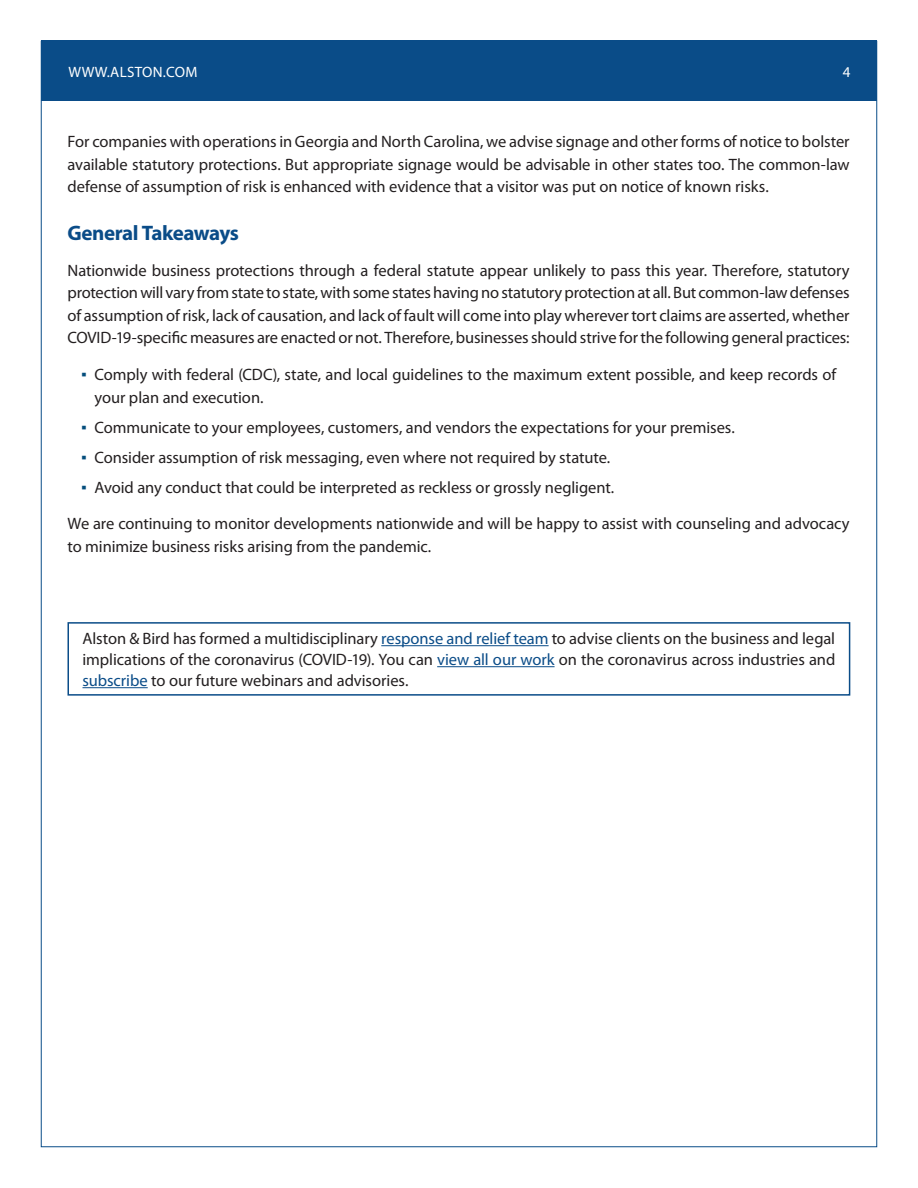
<style>
.page{position:relative;width:918px;height:1188px;background:#fff}
.page>*{position:absolute;margin:0;border:0;box-sizing:border-box;transform-origin:0 0}
.t1{font:700 21px "Myriad Pro";letter-spacing:-.025em;color:#0a4c88}
.t2{font:16.5px/22.5px "Myriad Pro";letter-spacing:-.005em;color:#231f20;text-align:justify}
.t3{font:15px "Myriad Pro";letter-spacing:.02em;color:#fff}
.s1{font-family:"Times New Roman";color:#044d7c}
.s2{color:#0a4c88}
</style>
<div class="page">
<div style="left:41px;top:40px;width:835px;height:61px;background:#0a4c88"></div>
<hr style="left:381px;top:645px;width:168px;height:1px;background:#0a4c88">
<hr style="left:437px;top:666px;width:118px;height:1px;background:#0a4c88">
<hr style="left:82px;top:687px;width:66px;height:1px;background:#0a4c88">
<div style="left:68px;top:622px;width:782px;height:74px;border:2px solid #0a4c88"></div>
<p class="t3" style="left:68px;top:62px;width:130px">WWW.ALSTON.COM</p>
<p class="t3" style="left:843px;top:62px;width:9px">4</p>
<p class="t2" style="left:68px;top:130px;width:784px">For companies with operations in Georgia and North Carolina, we advise signage and other forms of notice to bolster available statutory protections. But appropriate signage would be advisable in other states too. The common-law defense of assumption of risk is enhanced with evidence that a visitor was put on notice of known risks.</p>
<p class="t1" style="left:68px;top:219px;width:173px">General Takeaways</p>
<p class="t2" style="left:68px;top:259px;width:784px">Nationwide business protections through a federal statute appear unlikely to pass this year. Therefore, statutory protection will vary from state to state, with some states having no statutory protection at all. But common-law defenses of assumption of risk, lack of causation, and lack of fault will come into play wherever tort claims are asserted, whether COVID-19-specific measures are enacted or not. Therefore, businesses should strive for the following general practices:</p>
<p class="t2" style="left:95px;top:362px;width:743px;line-height:23.2px;text-indent:-13px"><span class="s1">▪</span> Comply with federal (CDC), state, and local guidelines to the maximum extent possible, and keep records of your plan and execution.</p>
<p class="t2" style="left:81px;top:416px;width:655px"><span class="s1">▪</span> Communicate to your employees, customers, and vendors the expectations for your premises.</p>
<p class="t2" style="left:81px;top:446px;width:531px"><span class="s1">▪</span> Consider assumption of risk messaging, even where not required by statute.</p>
<p class="t2" style="left:68px;top:469px;width:784px;line-height:36px;text-indent:13px"><span class="s1">▪</span> Avoid any conduct that could be interpreted as reckless or grossly negligent.<br>We are continuing to monitor developments nationwide and will be happy to assist with counseling and advocacy</p>
<p class="t2" style="left:68px;top:535px;width:365px">to minimize business risks arising from the pandemic.</p>
<p class="t2" style="left:82px;top:628px;width:754px;line-height:21px">Alston &amp; Bird has formed a multidisciplinary <span class="s2">response and relief team</span> to advise clients on the business and legal implications of the coronavirus (COVID-19). You can <span class="s2">view all our work</span> on the coronavirus across industries and <span class="s2">subscribe</span> to our future webinars and advisories.</p>
</div>
